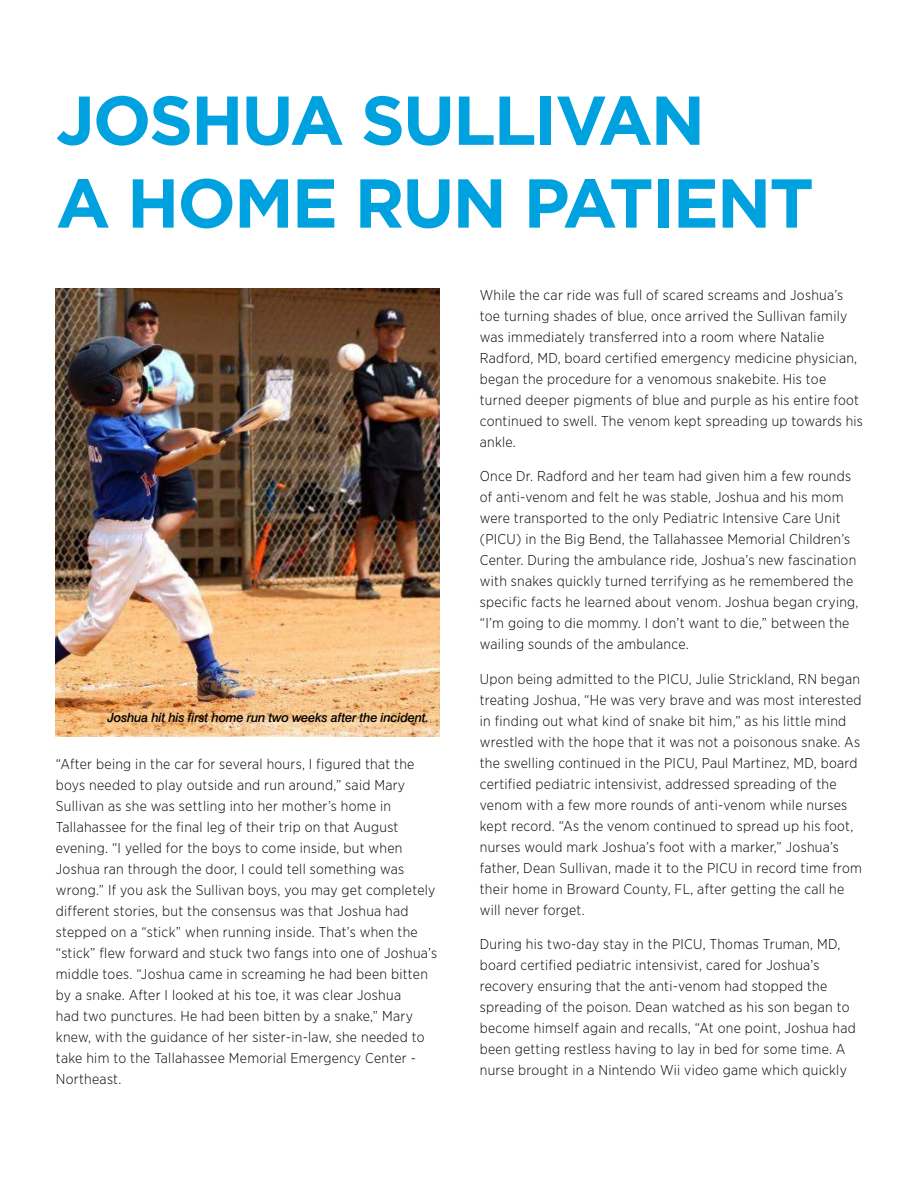
<style>
.page{position:relative;width:918px;height:1188px;background:#fff}
.page>*{position:absolute;margin:0;border:0;box-sizing:border-box;transform-origin:0 0}
.t1{font:700 69px/82.8px "Gotham";letter-spacing:-.03em;color:#00a1df}
.t2{font:300 14.25px/21px "Gotham Narrow";letter-spacing:.02em;color:#000}
.t3{font:italic 500 12.75px "Swiss 721 BT";letter-spacing:-.02em;color:#000}
</style>
<div class="page">
<img style="left:56px;top:288px;width:384px;height:448px">
<h1 class="t1" style="left:56px;top:79px;width:760px">JOSHUA SULLIVAN<br>A HOME RUN PATIENT</h1>
<p class="t3" style="left:108px;top:710px;width:323px">Joshua hit his first home run two weeks after the incident.</p>
<p class="t2" style="left:56px;top:753px;width:383px">“After being in the car for several hours, I figured that the boys needed to play outside and run around,” said Mary Sullivan as she was settling into her mother’s home in Tallahassee for the final leg of their trip on that August evening. “I yelled for the boys to come inside, but when Joshua ran through the door, I could tell something was wrong.” If you ask the Sullivan boys, you may get completely different stories, but the consensus was that Joshua had stepped on a “stick” when running inside. That’s when the “stick” flew forward and stuck two fangs into one of Joshua’s middle toes. “Joshua came in screaming he had been bitten by a snake. After I looked at his toe, it was clear Joshua<br>had two punctures. He had been bitten by a snake,” Mary knew, with the guidance of her sister-in-law, she needed to take him to the Tallahassee Memorial Emergency Center - Northeast.</p>
<p class="t2" style="left:480px;top:284px;width:385px">While the car ride was full of scared screams and Joshua’s toe turning shades of blue, once arrived the Sullivan family was immediately transferred into a room where Natalie Radford, MD, board certified emergency medicine physician, began the procedure for a venomous snakebite. His toe turned deeper pigments of blue and purple as his entire foot continued to swell. The venom kept spreading up towards his ankle.</p>
<p class="t2" style="left:480px;top:466px;width:380px">Once Dr. Radford and her team had given him a few rounds of anti-venom and felt he was stable, Joshua and his mom were transported to the only Pediatric Intensive Care Unit (PICU) in the Big Bend, the Tallahassee Memorial Children’s Center. During the ambulance ride, Joshua’s new fascination with snakes quickly turned terrifying as he remembered the specific facts he learned about venom. Joshua began crying, “I’m going to die mommy. I don’t want to die,” between the wailing sounds of the ambulance.</p>
<p class="t2" style="left:480px;top:668px;width:384px">Upon being admitted to the PICU, Julie Strickland, RN began treating Joshua, “He was very brave and was most interested in finding out what kind of snake bit him,” as his little mind wrestled with the hope that it was not a poisonous snake. As the swelling continued in the PICU, Paul Martinez, MD, board certified pediatric intensivist, addressed spreading of the venom with a few more rounds of anti-venom while nurses kept record. “As the venom continued to spread up his foot, nurses would mark Joshua’s foot with a marker,” Joshua’s father, Dean Sullivan, made it to the PICU in record time from their home in Broward County, FL, after getting the call he will never forget.</p>
<p class="t2" style="left:480px;top:934px;width:378px">During his two-day stay in the PICU, Thomas Truman, MD, board certified pediatric intensivist, cared for Joshua’s recovery ensuring that the anti-venom had stopped the spreading of the poison. Dean watched as his son began to become himself again and recalls, “At one point, Joshua had been getting restless having to lay in bed for some time. A nurse brought in a Nintendo Wii video game which quickly</p>
</div>
